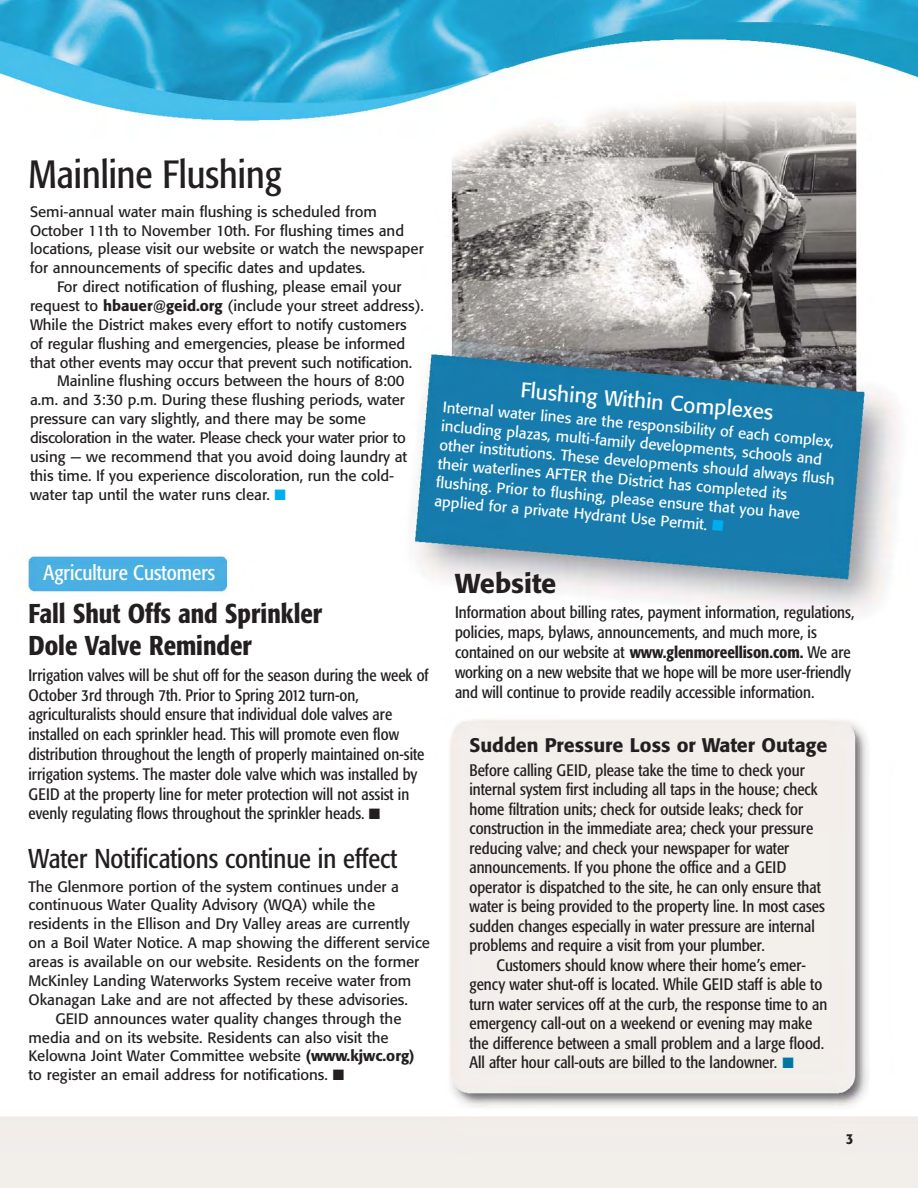
<style>
.page{position:relative;width:918px;height:1188px;background:#fff}
.page>*{position:absolute;margin:0;border:0;box-sizing:border-box;transform-origin:0 0}
.t1{font:condensed 39px "Formata";color:#231f20}
.t2{font:500 condensed 27px/32.4px "Formata";color:#231f20}
.t3{font:condensed 27px "Formata";color:#231f20}
.t4{font:500 27px "Formata";color:#231f20}
.t5{font:21px "Formata";color:#fff}
.t6{font:condensed 21px "Formata";color:#fff}
.t7{font:500 19.5px "Formata";color:#231f20}
.t8{font:condensed 16.5px/19.5px "Formata";color:#231f20}
.t9{font:15px/18.9px "Formata";color:#231f20}
.t10{font:15px/18.9px "Formata";color:#fff}
.t11{font:15px "Formata";letter-spacing:-.025em;color:#231f20}
.t12{font:500 condensed 15px "Formata";color:#231f20}
.s1{font-weight:500}
.s2{color:#00adef}
.s3{color:#0076a3}
</style>
<div class="page">
<img style="left:0;top:0;width:918px;height:1188px">
<div style="left:27px;top:157px;width:351px;height:45px;background:#fff"></div>
<div style="left:27px;top:601px;width:405px;height:503px;background:#fff"></div>
<h1 class="t1" style="left:28px;top:158px;width:255px">Mainline Flushing</h1>
<p class="t9" style="left:30px;top:203px;width:395px">Semi-annual water main flushing is scheduled from October 11th to November 10th. For flushing times and locations, please visit our website or watch the newspaper for announcements of specific dates and updates.</p>
<p class="t9" style="left:57px;top:279px;width:346px">For direct notification of flushing, please email your</p>
<p class="t9" style="left:30px;top:297px;width:396px">request to <span class="s1">hbauer@geid.org</span> (include your street address).</p>
<p class="t9" style="left:30px;top:316px;width:378px">While the District makes every effort to notify customers</p>
<p class="t9" style="left:30px;top:335px;width:377px">of regular flushing and emergencies, please be informed</p>
<p class="t9" style="left:30px;top:354px;width:384px">that other events may occur that prevent such notification.</p>
<p class="t9" style="left:57px;top:373px;width:349px">Mainline flushing occurs between the hours of 8:00</p>
<p class="t9" style="left:30px;top:392px;width:376px">a.m. and 3:30 p.m. During these flushing periods, water</p>
<p class="t9" style="left:30px;top:411px;width:337px">pressure can vary slightly, and there may be some</p>
<p class="t11" style="left:30px;top:431px;width:377px">discoloration in the water. Please check your water prior to</p>
<p class="t9" style="left:30px;top:448px;width:379px">using — we recommend that you avoid doing laundry at</p>
<p class="t9" style="left:30px;top:467px;width:366px">this time. If you experience discoloration, run the cold-</p>
<p class="t9" style="left:30px;top:486px;width:258px">water tap until the water runs clear. <span class="s2">■</span></p>
<p class="t5" style="left:522px;top:381px;width:255px;rotate:5deg">Flushing Within Complexes</p>
<p class="t10" style="left:444px;top:399px;width:398px;rotate:5deg">Internal water lines are the responsibility of each complex, including plazas, multi-family developments, schools and other institutions. These developments should always flush their waterlines AFTER the District has completed its flushing. Prior to flushing, please ensure that you have applied for a private Hydrant Use Permit. <span class="s2">■</span></p>
<h2 class="t4" style="left:455px;top:571px;width:103px">Website</h2>
<p class="t8" style="left:455px;top:603px;width:401px;line-height:20.1px">Information about billing rates, payment information, regulations, policies, maps, bylaws, announcements, and much more, is contained on our website at <span class="s1">www.glenmoreellison.com.</span> We are working on a new website that we hope will be more user-friendly and will continue to provide readily accessible information.</p>
<p class="t6" style="left:44px;top:564px;width:173px">Agriculture Customers</p>
<h2 class="t2" style="left:28px;top:599px;width:295px">Fall Shut Offs and Sprinkler<br>Dole Valve Reminder</h2>
<p class="t8" style="left:28px;top:666px;width:402px">Irrigation valves will be shut off for the season during the week of October 3rd through 7th. Prior to Spring 2012 turn-on, agriculturalists should ensure that individual dole valves are installed on each sprinkler head. This will promote even flow distribution throughout the length of properly maintained on-site irrigation systems. The master dole valve which was installed by GEID at the property line for meter protection will not assist in evenly regulating flows throughout the sprinkler heads. ■</p>
<h2 class="t3" style="left:28px;top:847px;width:370px">Water Notifications continue in effect</h2>
<p class="t9" style="left:28px;top:878px;width:372px">The Glenmore portion of the system continues under a</p>
<p class="t9" style="left:28px;top:897px;width:348px">continuous Water Quality Advisory (WQA) while the</p>
<p class="t9" style="left:28px;top:916px;width:383px">residents in the Ellison and Dry Valley areas are currently</p>
<p class="t9" style="left:28px;top:935px;width:403px">on a Boil Water Notice. A map showing the different service</p>
<p class="t9" style="left:28px;top:954px;width:392px">areas is available on our website. Residents on the former</p>
<p class="t9" style="left:28px;top:972px;width:384px">McKinley Landing Waterworks System receive water from</p>
<p class="t9" style="left:28px;top:991px;width:381px">Okanagan Lake and are not affected by these advisories.</p>
<p class="t9" style="left:55px;top:1010px;width:348px">GEID announces water quality changes through the</p>
<p class="t9" style="left:28px;top:1029px;width:362px">media and on its website. Residents can also visit the</p>
<p class="t9" style="left:28px;top:1048px;width:387px">Kelowna Joint Water Committee website <span class="s1">(www.kjwc.org)</span></p>
<p class="t9" style="left:28px;top:1067px;width:317px">to register an email address for notifications. ■</p>
<p class="t7" style="left:470px;top:736px;width:359px">Sudden Pressure Loss or Water Outage</p>
<p class="t8" style="left:470px;top:761px;width:357px">Before calling GEID, please take the time to check your internal system first including all taps in the house; check home filtration units; check for outside leaks; check for construction in the immediate area; check your pressure reducing valve; and check your newspaper for water announcements. If you phone the office and a GEID operator is dispatched to the site, he can only ensure that water is being provided to the property line. In most cases sudden changes especially in water pressure are internal problems and require a visit from your plumber.</p>
<p class="t8" style="left:470px;top:956px;width:359px;text-indent:27px">Customers should know where their home’s emer - gency water shut-off is located. While GEID staff is able to turn water services off at the curb, the response time to an emergency call-out on a weekend or evening may make the difference between a small problem and a large flood.<br>All after hour call-outs are billed to the landowner. <span class="s3">■</span></p>
<p class="t12" style="left:846px;top:1132px;width:9px">3</p>
</div>
